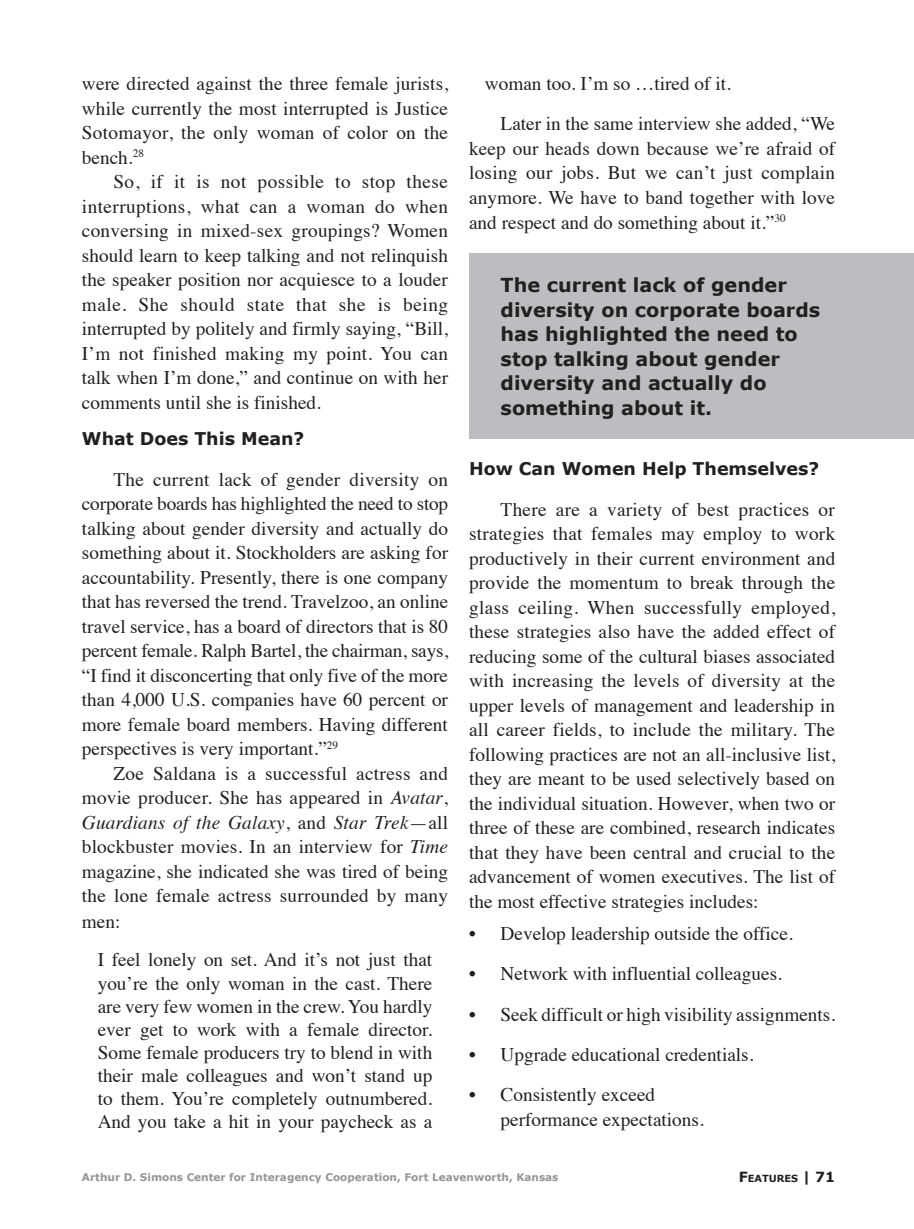
<style>
.page{position:relative;width:914px;height:1229px;background:#fff}
.page>*{position:absolute;margin:0;border:0;box-sizing:border-box;transform-origin:0 0}
.Long_Body_Quote_in_a{font:19.25px/24.5px "Times";color:#231f20;text-align:justify}
.Right_Pull_Quote{font:700 19.25px/24.5px "Verdana";color:#231f20}
.Subheads{font:700 17.5px "Verdana";color:#231f20}
.t1{font:700 10.5px "Verdana";color:#939598}
.t2{font:700 9.8px "Verdana";color:#231f20}
.s1{font-style:italic}
.s2{font-size:14px}
</style>
<div class="page">
<div style="left:469px;top:253px;width:445px;height:185px;background:#bcbdc0"></div>
<p class="Long_Body_Quote_in_a" style="left:82px;top:70px;width:368px">were directed against the three female jurists, while currently the most interrupted is Justice Sotomayor, the only woman of color on the bench.<sup>28</sup></p>
<p class="Long_Body_Quote_in_a" style="left:82px;top:168px;width:368px;text-indent:32px">So, if it is not possible to stop these interruptions, what can a woman do when conversing in mixed-sex groupings? Women should learn to keep talking and not relinquish the speaker position nor acquiesce to a louder male. She should state that she is being interrupted by politely and firmly saying, “Bill, I’m not finished making my point. You can talk when I’m done,” and continue on with her comments until she is finished.</p>
<p class="Subheads" style="left:82px;top:428px;width:224px">What Does This Mean?</p>
<p class="Long_Body_Quote_in_a" style="left:82px;top:465px;width:368px;text-indent:32px">The current lack of gender diversity on corporate boards has highlighted the need to stop talking about gender diversity and actually do something about it. Stockholders are asking for accountability. Presently, there is one company that has reversed the trend. Travelzoo, an online travel service, has a board of directors that is 80 percent female. Ralph Bartel, the chairman, says, “I find it disconcerting that only five of the more than 4,000 U.S. companies have 60 percent or more female board members. Having different perspectives is very important.”<sup>29</sup></p>
<p class="Long_Body_Quote_in_a" style="left:82px;top:759px;width:367px;text-indent:32px">Zoe Saldana is a successful actress and movie producer. She has appeared in <span class="s1">Avatar</span>, <span class="s1">Guardians of the Galaxy</span>, and <span class="s1">Star Trek</span>—all blockbuster movies. In an interview for <span class="s1">Time </span>magazine, she indicated she was tired of being the lone female actress surrounded by many men:</p>
<p class="Long_Body_Quote_in_a" style="left:98px;top:946px;width:336px;line-height:23.1px">I feel lonely on set. And it’s not just that you’re the only woman in the cast. There are very few women in the crew. You hardly ever get to work with a female director.<br>Some female producers try to blend in with their male colleagues and won’t stand up to them. You’re completely outnumbered.<br>And you take a hit in your paycheck as a</p>
<p class="Long_Body_Quote_in_a" style="left:485px;top:70px;width:247px">woman too. I’m so …tired of it.</p>
<p class="Long_Body_Quote_in_a" style="left:469px;top:110px;width:368px;text-indent:32px">Later in the same interview she added, “We keep our heads down because we’re afraid of losing our jobs. But we can’t just complain anymore. We have to band together with love and respect and do something about it.”<sup>30</sup></p>
<p class="Right_Pull_Quote" style="left:500px;top:272px;width:321px">The current lack of gender diversity on corporate boards has highlighted the need to stop talking about gender diversity and actually do something about it.</p>
<p class="Subheads" style="left:469px;top:458px;width:352px">How Can Women Help Themselves?</p>
<p class="Long_Body_Quote_in_a" style="left:469px;top:495px;width:368px;text-indent:32px">There are a variety of best practices or strategies that females may employ to work productively in their current environment and provide the momentum to break through the glass ceiling. When successfully employed, these strategies also have the added effect of reducing some of the cultural biases associated with increasing the levels of diversity at the upper levels of management and leadership in all career fields, to include the military. The following practices are not an all-inclusive list, they are meant to be used selectively based on the individual situation. However, when two or three of these are combined, research indicates that they have been central and crucial to the advancement of women executives. The list of the most effective strategies includes:</p>
<p class="Long_Body_Quote_in_a" style="left:469px;top:919px;width:325px">• Develop leadership outside the office.</p>
<p class="Long_Body_Quote_in_a" style="left:469px;top:960px;width:314px">• Network with influential colleagues.</p>
<p class="Long_Body_Quote_in_a" style="left:469px;top:1000px;width:367px">• Seek difficult or high visibility assignments.</p>
<p class="Long_Body_Quote_in_a" style="left:469px;top:1040px;width:286px">• Upgrade educational credentials.</p>
<p class="Long_Body_Quote_in_a" style="left:500px;top:1080px;width:205px;text-indent:-32px">• Consistently exceed performance expectations.</p>
<p class="t1" style="left:82px;top:1170px;width:478px">Arthur D. Simons Center for Interagency Cooperation, Fort Leavenworth, Kansas</p>
<p class="t2" style="left:738px;top:1171px;width:98px"><span class="s2">F</span>EATURES <span class="s2">|</span> <span class="s2">71</span></p>
</div>
